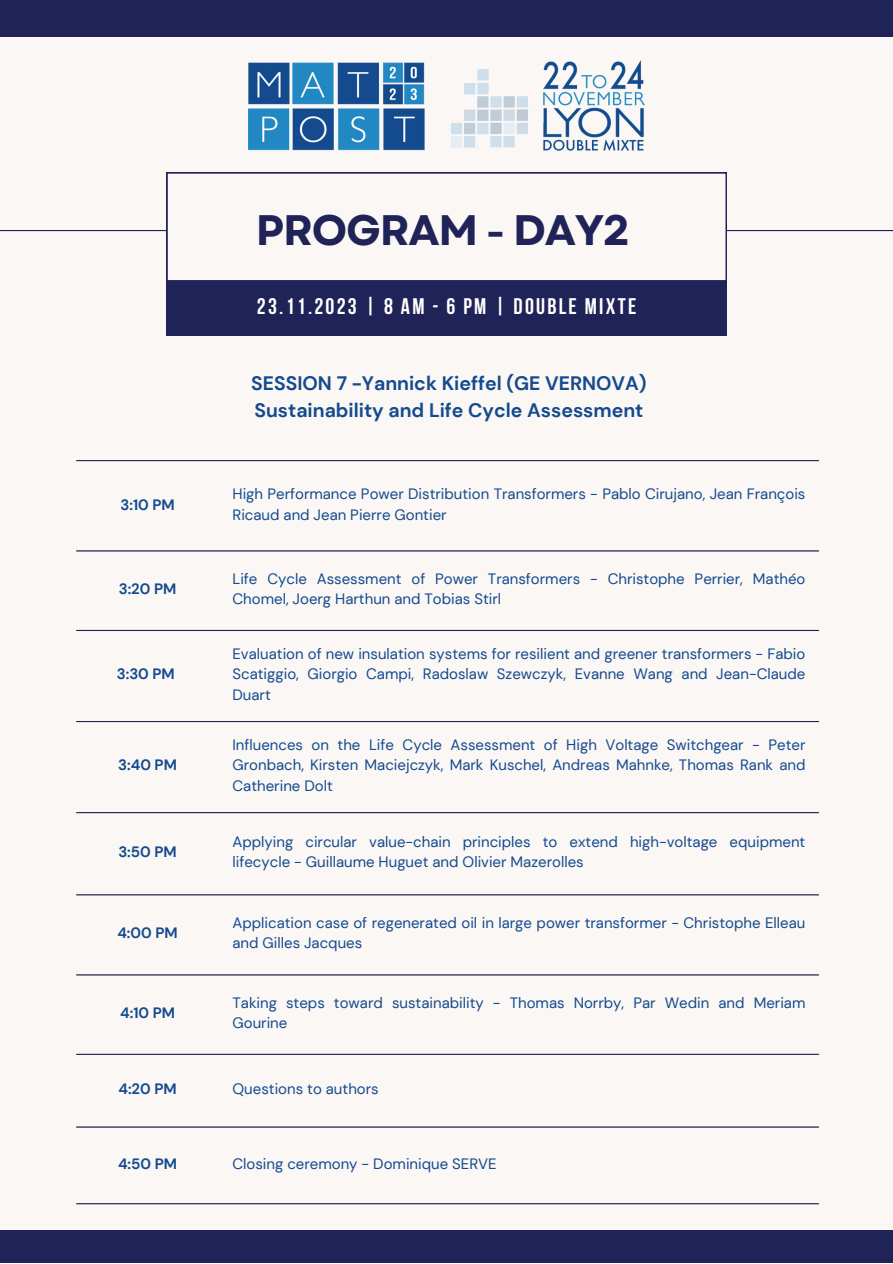
<style>
.page{position:relative;width:893px;height:1264px;background:#fff}
.page>*{position:absolute;margin:0;border:0;box-sizing:border-box;transform-origin:0 0}
.t1{font:700 42.6px "Garet";letter-spacing:-.03em;color:#202357}
.t2{font:700 22.5px "Bebas Neue";letter-spacing:.1em;color:#fff}
.t3{font:700 19.5px "DM Sans";color:#144a8e}
.t4{font:15px/20.2px "DM Sans";color:#144a8e}
.t5{font:700 15px "DM Sans";color:#144a8e}
</style>
<div class="page">
<div style="left:0;top:0;width:892px;height:1262px;background:#faf7f5"></div>
<hr style="left:76px;top:460px;width:742px;height:1px;background:#202357">
<hr style="left:76px;top:550px;width:742px;height:1px;background:#202357">
<hr style="left:76px;top:630px;width:742px;height:1px;background:#202357">
<hr style="left:76px;top:721px;width:742px;height:1px;background:#202357">
<hr style="left:76px;top:812px;width:742px;height:1px;background:#202357">
<hr style="left:76px;top:894px;width:742px;height:1px;background:#202357">
<hr style="left:76px;top:974px;width:742px;height:1px;background:#202357">
<hr style="left:76px;top:1053px;width:742px;height:1px;background:#202357">
<hr style="left:76px;top:1126px;width:742px;height:1px;background:#202357">
<hr style="left:76px;top:1203px;width:742px;height:1px;background:#202357">
<div style="left:0;top:1230px;width:892px;height:32px;background:#202357"></div>
<hr style="left:0;top:230px;width:892px;height:1px;background:#202357">
<svg style="left:167px;top:172px;width:559px;height:109px"></svg>
<div style="left:167px;top:281px;width:559px;height:54px;background:#202357"></div>
<div style="left:0;top:0;width:892px;height:37px;background:#202357"></div>
<img style="left:248px;top:60px;width:396px;height:90px">
<p class="t1" style="left:256px;top:199px;width:376px">PROGRAM - DAY2</p>
<p class="t2" style="left:257px;top:297px;width:381px">23.11.2023 | 8 AM - 6 pm | DOUBLE MIXTE</p>
<p class="t3" style="left:251px;top:370px;width:397px">SESSION 7 -Yannick Kieffel (GE VERNOVA)</p>
<p class="t3" style="left:254px;top:397px;width:390px">Sustainability and Life Cycle Assessment</p>
<p class="t5" style="left:120px;top:494px;width:56px">3:10 PM</p>
<p class="t4" style="left:232px;top:484px;width:574px">High Performance Power Distribution Transformers - Pablo Cirujano, Jean François<br>Ricaud and Jean Pierre Gontier</p>
<p class="t5" style="left:119px;top:579px;width:59px">3:20 PM</p>
<p class="t4" style="left:232px;top:569px;width:574px">Life Cycle Assessment of Power Transformers - Christophe Perrier, Mathéo<br>Chomel, Joerg Harthun and Tobias Stirl</p>
<p class="t5" style="left:117px;top:664px;width:60px">3:30 PM</p>
<p class="t5" style="left:118px;top:755px;width:60px">3:40 PM</p>
<p class="t4" style="left:232px;top:644px;width:574px;text-align:justify">Evaluation of new insulation systems for resilient and greener transformers - Fabio Scatiggio, Giorgio Campi, Radoslaw Szewczyk, Evanne Wang and Jean-Claude Duart</p>
<p class="t4" style="left:232px;top:735px;width:574px;text-align:justify">Influences on the Life Cycle Assessment of High Voltage Switchgear - Peter Gronbach, Kirsten Maciejczyk, Mark Kuschel, Andreas Mahnke, Thomas Rank and Catherine Dolt</p>
<p class="t5" style="left:118px;top:842px;width:60px">3:50 PM</p>
<p class="t4" style="left:232px;top:831px;width:574px">Applying circular value-chain principles to extend high-voltage equipment lifecycle - Guillaume Huguet and Olivier Mazerolles</p>
<p class="t5" style="left:117px;top:923px;width:62px">4:00 PM</p>
<p class="t4" style="left:232px;top:912px;width:574px">Application case of regenerated oil in large power transformer - Christophe Elleau and Gilles Jacques</p>
<p class="t5" style="left:120px;top:1003px;width:56px">4:10 PM</p>
<p class="t4" style="left:232px;top:992px;width:574px">Taking steps toward sustainability - Thomas Norrby, Par Wedin and Meriam<br>Gourine</p>
<p class="t5" style="left:118px;top:1079px;width:60px">4:20 PM</p>
<p class="t4" style="left:232px;top:1078px;width:148px">Questions to authors</p>
<p class="t5" style="left:118px;top:1154px;width:61px">4:50 PM</p>
<p class="t4" style="left:232px;top:1153px;width:266px">Closing ceremony - Dominique SERVE</p>
</div>
